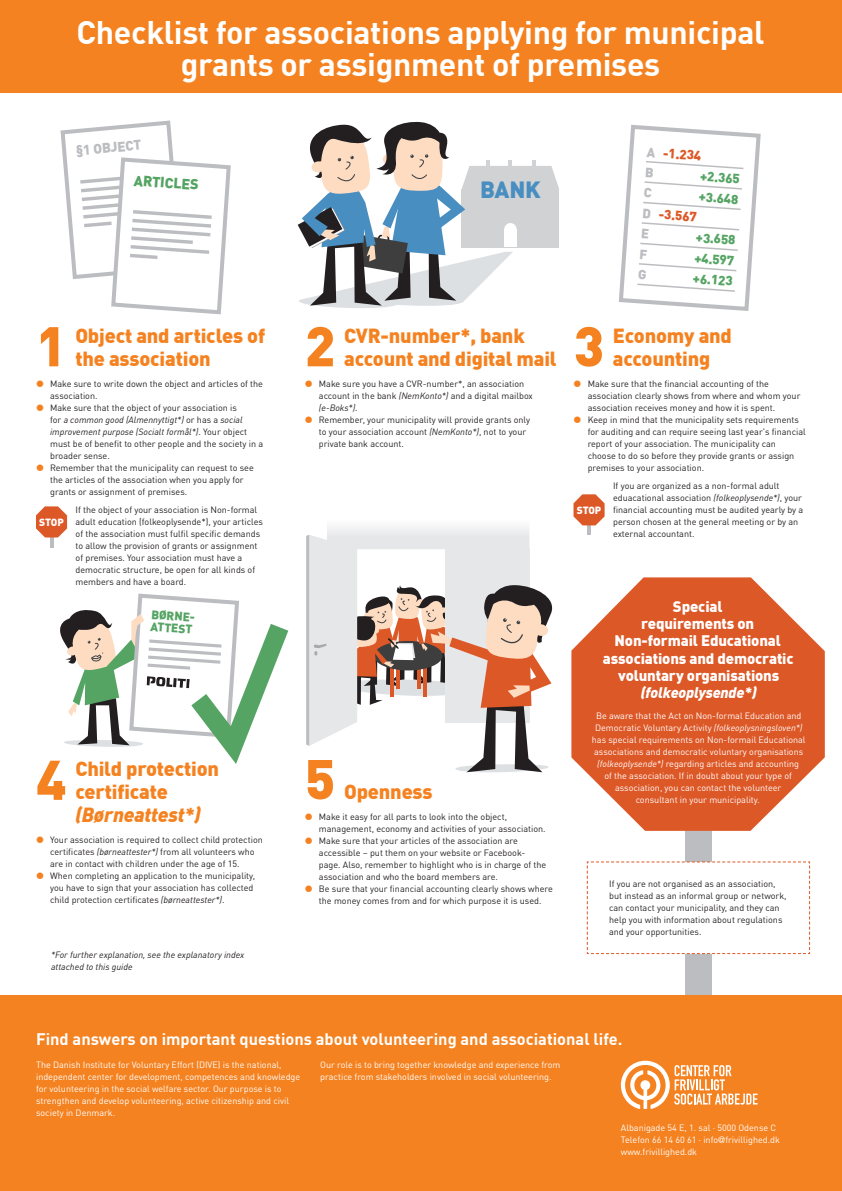
<style>
.page{position:relative;width:842px;height:1191px;background:#fff}
.page>*{position:absolute;margin:0;border:0;box-sizing:border-box;transform-origin:0 0}
.t1{font:900 55px "DIN Offc";color:#f58220}
.t2{font:700 32px/32px "DIN Offc";letter-spacing:-.01em;color:#fff;text-align:center}
.t3{font:900 23px "DIN Offc";color:#498ec0}
.t4{font:900 20px/23px "DIN Offc";letter-spacing:-.01em;color:#f58220}
.t5{font:italic 900 20px "DIN Offc";letter-spacing:-.01em;color:#f58220}
.t6{font:700 16.4px "DIN Offc";color:#fff}
.t7{font:900 15px/17px "DIN Offc";letter-spacing:-.01em;color:#fff;text-align:center}
.t8{font:italic 900 15px "DIN Offc";letter-spacing:-.01em;color:#fff}
.t9{font:900 14.5px "DIN Offc";color:#55a464}
.t10{font:900 13.7px "DIN Offc";color:#bcbdc0}
.t11{font:900 13.2px "DIN Offc";color:#55a464}
.t12{font:900 13.2px/20.5px "DIN Offc";color:#dd5827}
.t13{font:900 12.1px/12.1px "DIN Offc";color:#55a464}
.t14{font:900 10.3px "DIN Offc";letter-spacing:-.015em;color:#fff}
.t15{font:9px/12px "DIN Offc";color:#231f20}
.t16{font:9px/12px "DIN Offc";color:#fff}
.t17{font:italic 9px/12px "DIN Offc";color:#231f20}
.s1{color:#bcbdc0}
.s2{color:#f58220}
.s3{font-style:italic}
.s4{font-family:"Helvetica Neue"}
</style>
<div class="page">
<div style="left:685px;top:706px;width:26px;height:378px;background:#bcbdc0"></div>
<svg style="left:571px;top:577px;width:254px;height:254px;fill:#dd5827"></svg>
<svg style="left:297px;top:121px;width:262px;height:187px"></svg>
<div style="left:0;top:0;width:842px;height:93px;background:#f58220"></div>
<div style="left:0;top:995px;width:842px;height:196px;background:#f58220"></div>
<svg style="left:621px;top:1060px;width:137px;height:49px"></svg>
<svg style="left:60px;top:120px;width:171px;height:195px"></svg>
<hr style="left:587px;top:507px;width:4px;height:28px;background:#bcbdc0">
<svg style="left:573px;top:494px;width:32px;height:31px"></svg>
<svg style="left:36px;top:506px;width:517px;height:267px"></svg>
<svg style="left:586px;top:861px;width:224px;height:93px"></svg>
<svg style="left:618px;top:124px;width:143px;height:187px"></svg>
<h2 class="t2" style="left:76px;top:17px;width:689px">Checklist for associations applying for municipal grants or assignment of premises</h2>
<h3 class="t10" style="left:75px;top:141px;width:67px;rotate:-5deg">§1 OBJECT</h3>
<h3 class="t9" style="left:134px;top:170px;width:67px;rotate:4deg">ARTICLES</h3>
<h3 class="t3" style="left:480px;top:174px;width:62px">BANK</h3>
<h3 class="t12" style="left:647px;top:141px;width:56px;rotate:4deg"><span class="s1">A</span> -1.234<br><span class="s1">B</span></h3>
<h3 class="t11" style="left:701px;top:167px;width:41px;rotate:4deg">+2.365</h3>
<h3 class="t11" style="left:699px;top:188px;width:41px;rotate:4deg">+3.648</h3>
<h3 class="t12" style="left:643px;top:203px;width:56px;rotate:4deg"><span class="s1">D</span> -3.567<br><span class="s1">E</span></h3>
<h3 class="t11" style="left:696px;top:228px;width:41px;rotate:4deg">+3.658</h3>
<h3 class="t11" style="left:695px;top:249px;width:41px;rotate:4deg">+4.597</h3>
<h3 class="t11" style="left:694px;top:269px;width:41px;rotate:4deg">+6.123</h3>
<h3 class="t4" style="left:75px;top:324px;width:191px">Object and articles of the association</h3>
<h1 class="t1" style="left:305px;top:309px;width:32px">2</h1>
<p class="t15" style="left:319px;top:378px;width:215px;text-indent:-14px"><span class="s2">●</span> Make sure you have a CVR-number*, an association account in the bank <span class="s3">(NemKonto*)</span> and a digital mailbox <span class="s3">(e-Boks*)</span>.</p>
<p class="t15" style="left:319px;top:414px;width:213px;text-indent:-14px"><span class="s2">●</span> Remember, your municipality will provide grants only to your association account <span class="s3">(NemKonto*)</span>, not to your private bank account.</p>
<h3 class="t4" style="left:344px;top:324px;width:214px">CVR-number*, bank account and digital mail</h3>
<h1 class="t1" style="left:573px;top:309px;width:32px">3</h1>
<p class="t15" style="left:588px;top:378px;width:214px;text-indent:-14px"><span class="s2">●</span> Make sure that the financial accounting of the association clearly shows from where and whom your association receives money and how it is spent.</p>
<p class="t15" style="left:588px;top:414px;width:220px;text-indent:-14px"><span class="s2">●</span> Keep in mind that the municipality sets requirements for auditing and can require seeing last year’s financial report of your association. The municipality can choose to do so before they provide grants or assign premises to your association.</p>
<p class="t15" style="left:613px;top:479px;width:192px">If you are organized as a non-formal adult eduacational association <span class="s3">(folkeoplysende*)</span>, your financial accounting must be audited yearly by a person chosen at the general meeting or by an external accountant.</p>
<h1 class="t1" style="left:36px;top:309px;width:32px">1</h1>
<p class="t15" style="left:50px;top:378px;width:214px;text-indent:-14px"><span class="s2">●</span> Make sure to write down the object and articles of the association.</p>
<p class="t15" style="left:50px;top:402px;width:214px;text-indent:-14px"><span class="s2">●</span> Make sure that the object of your association is<br>for <span class="s3">a common good (Almennyttigt*)</span> or has a <span class="s3">social improvement purpose (Socialt formål*)</span>. Your object must be of benefit to other people and the society in a broader sense.</p>
<p class="t15" style="left:50px;top:462px;width:205px;text-indent:-14px"><span class="s2">●</span> Remember that the municipality can request to see the articles of the association when you apply for grants or assignment of premises.</p>
<p class="t15" style="left:76px;top:503px;width:189px">If the object of your association is Non-formal adult education (folkeoplysende*), your articles of the association must fulfil specific demands to allow the provision of grants or assignment of premises. Your association must have a democratic structure, be open for all kinds of members and have a board.</p>
<h3 class="t4" style="left:613px;top:324px;width:121px">Economy and accounting</h3>
<p class="t14" style="left:577px;top:503px;width:26px">STOP</p>
<p class="t14" style="left:39px;top:515px;width:26px">STOP</p>
<h3 class="t13" style="left:152px;top:608px;width:46px;rotate:4deg">BØRNE-<br>ATTEST</h3>
<h3 class="t7" style="left:603px;top:598px;width:192px">Special<br>requirements on<br>Non-formail Educational associations and democratic voluntary organisations</h3>
<h3 class="t8" style="left:641px;top:682px;width:118px">(folkeoplysende*)</h3>
<p class="t16" style="left:592px;top:710px;width:215px;text-align:center">Be aware that the Act on Non-formal Education and Democratic Voluntary Activity <span class="s3">(folkeoplysningsloven*) </span>has special requirements on Non-formail Educational associations and democratic voluntary organisations <span class="s3">(folkeoplysende*)</span> regarding articles and accounting<br>of the association. If in doubt about your type of association, you can contact the volunteer<br>consultant in your municipality.</p>
<h1 class="t1" style="left:305px;top:742px;width:32px">5</h1>
<p class="t15" style="left:319px;top:810px;width:228px;text-indent:-14px"><span class="s2">●</span> Make it easy for all parts to look into the object, management, economy and activities of your association.</p>
<p class="t15" style="left:319px;top:834px;width:229px;text-indent:-14px"><span class="s2">●</span> Make sure that your articles of the association are accessible – put them on your website or Facebook&shy;page. Also, remember to highlight who is in charge of the association and who the board members are.</p>
<p class="t15" style="left:305px;top:882px;width:250px;text-align:center"><span class="s2">●</span> Be sure that your financial accounting clearly shows where the money comes from and for which purpose it is used.</p>
<h1 class="t1" style="left:36px;top:742px;width:32px">4</h1>
<p class="t15" style="left:50px;top:834px;width:214px;text-indent:-14px"><span class="s2">●</span> Your association is required to collect child protection certificates <span class="s3">(børneattester*)</span> from all volunteers who are in contact with children under the age of 15.</p>
<p class="t15" style="left:50px;top:870px;width:206px;text-indent:-14px"><span class="s2">●</span> When completing an application to the municipality, you have to sign that your association has collected child protection certificates <span class="s3">(børneattester*)</span>.</p>
<h3 class="t4" style="left:75px;top:757px;width:145px">Child protection certificate</h3>
<h3 class="t5" style="left:75px;top:802px;width:127px">(Børneattest*)</h3>
<h3 class="t4" style="left:344px;top:780px;width:90px">Openness</h3>
<p class="t15" style="left:609px;top:877px;width:179px">If you are not organised as an association, but instead as an informal group or network, can contact your municipality, and they can help you with information about regulations and your opportunities.</p>
<p class="t17" style="left:51px;top:948px;width:195px">*For further explanation, see the explanatory index attached to this guide</p>
<h3 class="t6" style="left:36px;top:1028px;width:588px">Find answers on important questions about volunteering and associational life.</h3>
<p class="t16" style="left:36px;top:1058px;width:266px">The Danish Institute for Voluntary Effort (DIVE) is the national, independent center for development, competences and knowledge for volunteering in the social welfare sector. Our purpose is to strengthen and develop volunteering, active citizenship and civil society in Denmark.</p>
<p class="t16" style="left:320px;top:1058px;width:242px">Our role is to bring together knowledge and experience from practice from stakeholders involved in social volunteering.</p>
<p class="t16" style="left:621px;top:1121px;width:161px">Albanigade 54 E, 1. sal · 5000 Odense C<br>Telefon 66 14 60 61 · info<span class="s4">@</span>frivillighed.dk www.frivillighed.dk</p>
</div>
